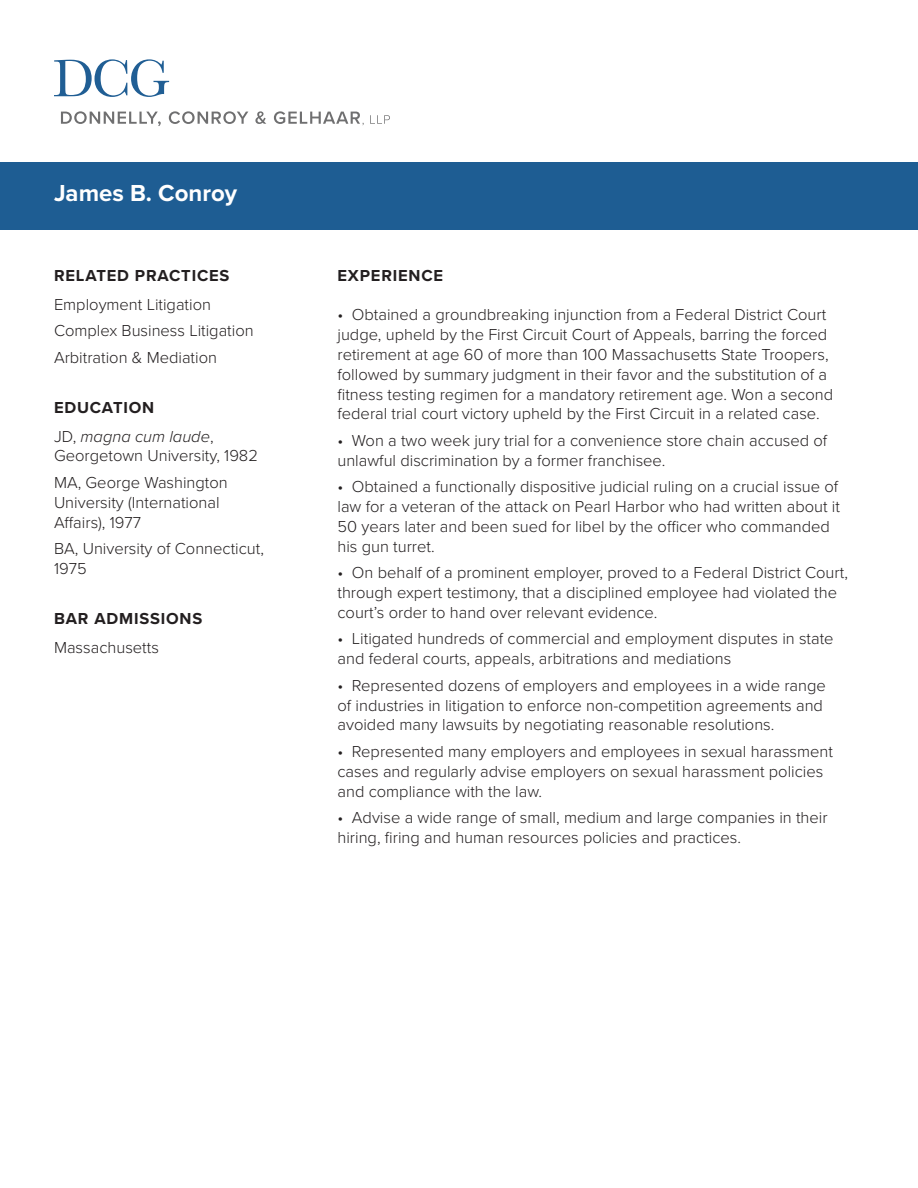
<style>
.page{position:relative;width:918px;height:1188px;background:#fff}
.page>*{position:absolute;margin:0;border:0;box-sizing:border-box;transform-origin:0 0}
.t1{font:700 24px "Proxima Nova";color:#fff}
.t2{font:300 16.5px/19.8px "Proxima Nova";color:#231f20}
.t3{font:700 16.5px "Proxima Nova";letter-spacing:.05em;color:#231f20}
.t4{font:italic 300 16.5px/28.8px "Proxima Nova";color:#231f20}
.s1{font-weight:700;font-style:normal}
.s2{font-style:normal}
</style>
<div class="page">
<svg style="left:54px;top:59px;width:115px;height:38px"></svg>
<svg style="left:61px;top:111px;width:100px;height:15px"></svg>
<svg style="left:169px;top:111px;width:79px;height:13px"></svg>
<svg style="left:255px;top:111px;width:11px;height:13px"></svg>
<svg style="left:274px;top:111px;width:90px;height:14px"></svg>
<svg style="left:370px;top:115px;width:20px;height:9px"></svg>
<div style="left:0;top:162px;width:918px;height:68px;background:#1e5d93"></div>
<h1 class="t1" style="left:54px;top:179px;width:185px">James B. Conroy</h1>
<p class="t3" style="left:54px;top:266px;width:177px">RELATED PRACTICES</p>
<p class="t2" style="left:54px;top:291px;width:201px;line-height:26.5px">Employment Litigation<br>Complex Business Litigation<br>Arbitration &amp; Mediation</p>
<p class="t4" style="left:54px;top:393px;width:161px"><span class="s1">EDUCATION<br></span><span class="s2">JD,</span> magna cum laude<span class="s2">,</span></p>
<p class="t2" style="left:54px;top:443px;width:206px;line-height:26.5px">Georgetown University, 1982<br>MA, George Washington</p>
<p class="t2" style="left:54px;top:493px;width:167px">University (International<br>Affairs), 1977</p>
<p class="t2" style="left:54px;top:539px;width:212px">BA, University of Connecticut,<br>1975</p>
<p class="t3" style="left:54px;top:608px;width:150px">BAR ADMISSIONS</p>
<p class="t2" style="left:54px;top:638px;width:106px">Massachusetts</p>
<p class="t3" style="left:338px;top:266px;width:107px">EXPERIENCE</p>
<p class="t2" style="left:338px;top:305px;width:497px">• Obtained a groundbreaking injunction from a Federal District Court judge, upheld by the First Circuit Court of Appeals, barring the forced retirement at age 60 of more than 100 Massachusetts State Troopers, followed by summary judgment in their favor and the substitution of a fitness testing regimen for a mandatory retirement age. Won a second federal trial court victory upheld by the First Circuit in a related case.</p>
<p class="t2" style="left:338px;top:431px;width:491px">• Won a two week jury trial for a convenience store chain accused of unlawful discrimination by a former franchisee.</p>
<p class="t2" style="left:338px;top:477px;width:504px">• Obtained a functionally dispositive judicial ruling on a crucial issue of law for a veteran of the attack on Pearl Harbor who had written about it 50 years later and been sued for libel by the officer who commanded his gun turret.</p>
<p class="t2" style="left:338px;top:563px;width:512px">• On behalf of a prominent employer, proved to a Federal District Court, through expert testimony, that a disciplined employee had violated the court’s order to hand over relevant evidence.</p>
<p class="t2" style="left:338px;top:629px;width:498px">• Litigated hundreds of commercial and employment disputes in state and federal courts, appeals, arbitrations and mediations</p>
<p class="t2" style="left:338px;top:676px;width:490px">• Represented dozens of employers and employees in a wide range of industries in litigation to enforce non-competition agreements and avoided many lawsuits by negotiating reasonable resolutions.</p>
<p class="t2" style="left:338px;top:742px;width:497px">• Represented many employers and employees in sexual harassment cases and regularly advise employers on sexual harassment policies and compliance with the law.</p>
<p class="t2" style="left:338px;top:808px;width:492px">• Advise a wide range of small, medium and large companies in their hiring, firing and human resources policies and practices.</p>
</div>
